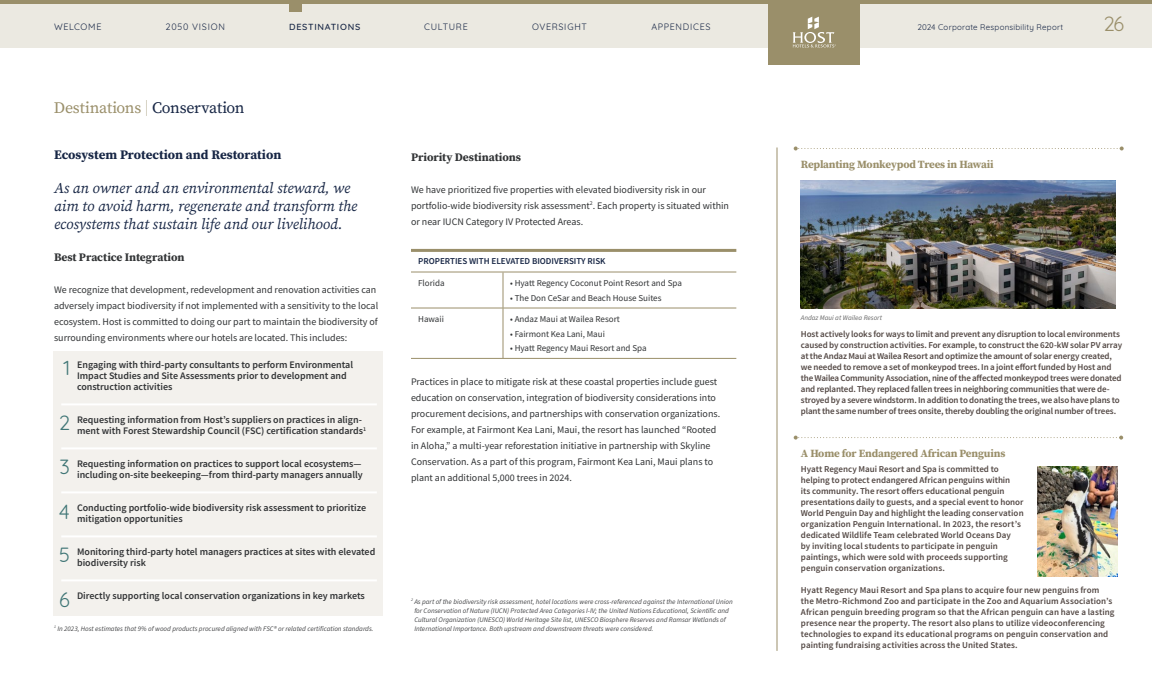
<style>
.page{position:relative;width:1152px;height:684px;background:#fff}
.page>*{position:absolute;margin:0;border:0;box-sizing:border-box;transform-origin:0 0}
.t1{font:20px/43.5px "Quicksand";color:#407676}
.t2{font:20px "Quicksand";color:#9a8f6a}
.t3{font:16px "Source Serif Pro";letter-spacing:-.015em;color:#9a8f6a}
.t4{font:italic 15px/18px "Source Serif Pro";color:#172645}
.t5{font:700 13px "Source Serif Pro";color:#172645}
.t6{font:700 11.5px "Source Serif Pro";letter-spacing:-.005em;color:#313335}
.t7{font:700 11px "Source Serif Pro";letter-spacing:-.015em;color:#9a8f6a}
.t8{font:10px/16px "Source Sans Pro";color:#313335}
.t9{font:600 10px/11px "Source Sans Pro";color:#313335}
.t10{font:600 9px/11px "Source Sans Pro";color:#534844}
.t11{font:9px "Source Sans Pro";color:#313335}
.t12{font:9px "Quicksand";letter-spacing:.075em;color:#172645}
.t13{font:600 9px "Source Sans Pro";color:#172645}
.t14{font:500 9px "Quicksand";letter-spacing:.085em;color:#172645}
.t15{font:8px "Quicksand";letter-spacing:.03em;color:#172645}
.t16{font:italic 7px/9px "Source Sans Pro";color:#464749}
.t17{font:italic 7px "Source Sans Pro";color:#676767}
.s1{font-weight:200}
.s2{color:#172645}
</style>
<div class="page">
<svg style="left:794px;top:146px;width:330px;height:4px"></svg>
<svg style="left:794px;top:436px;width:329px;height:4px"></svg>
<img style="left:801px;top:180px;width:315px;height:128px">
<div style="left:53px;top:351px;width:330px;height:265px;background:#f3f1ed"></div>
<hr style="left:61px;top:403px;width:316px;height:2px;background:#fff">
<hr style="left:61px;top:447px;width:316px;height:2px;background:#fff">
<hr style="left:61px;top:491px;width:316px;height:2px;background:#fff">
<hr style="left:61px;top:535px;width:316px;height:2px;background:#fff">
<hr style="left:61px;top:579px;width:316px;height:2px;background:#fff">
<hr style="left:411px;top:272px;width:92px;height:1px;background:#9a8f6a">
<hr style="left:503px;top:272px;width:233px;height:1px;background:#9a8f6a">
<hr style="left:411px;top:308px;width:92px;height:1px;background:#9a8f6a">
<hr style="left:503px;top:308px;width:233px;height:1px;background:#9a8f6a">
<hr style="left:503px;top:273px;width:1px;height:35px;background:#9a8f6a">
<hr style="left:503px;top:308px;width:1px;height:50px;background:#9a8f6a">
<hr style="left:411px;top:358px;width:92px;height:1px;background:#9a8f6a">
<hr style="left:503px;top:358px;width:233px;height:1px;background:#9a8f6a">
<hr style="left:411px;top:249px;width:92px;height:3px;background:#9a8f6a">
<hr style="left:503px;top:249px;width:233px;height:3px;background:#9a8f6a">
<hr style="left:777px;top:147px;width:1px;height:504px;background:#9a8f6a">
<img style="left:1037px;top:467px;width:81px;height:109px">
<hr style="left:0;top:0;width:1152px;height:4px;background:#9a8f6a">
<div style="left:0;top:4px;width:1152px;height:43px;background:#ebe9e1"></div>
<div style="left:768px;top:0;width:92px;height:64px;background:#9a8f6a"></div>
<svg style="left:793px;top:17px;width:43px;height:30px"></svg>
<div style="left:289px;top:1px;width:13px;height:11px;background:#9a8f6a"></div>
<p class="t12" style="left:54px;top:20px;width:49px">WELCOME</p>
<p class="t12" style="left:166px;top:20px;width:61px">2050 VISION</p>
<p class="t14" style="left:289px;top:20px;width:73px">DESTINATIONS</p>
<p class="t12" style="left:424px;top:20px;width:45px">CULTURE</p>
<p class="t12" style="left:532px;top:20px;width:56px">OVERSIGHT</p>
<p class="t12" style="left:651px;top:20px;width:61px">APPENDICES</p>
<p class="t15" style="left:917px;top:21px;width:147px">2024 Corporate Responsibility Report</p>
<h1 class="t2" style="left:1103px;top:8px;width:22px">26</h1>
<h2 class="t3" style="left:54px;top:97px;width:192px">Destinations <span class="s1">|</span> <span class="s2">Conservation</span></h2>
<h3 class="t5" style="left:54px;top:146px;width:229px">Ecosystem Protection and Restoration</h3>
<h3 class="t4" style="left:54px;top:179px;width:305px">As an owner and an environmental steward, we aim to avoid harm, regenerate and transform the ecosystems that sustain life and our livelihood.</h3>
<p class="t6" style="left:54px;top:250px;width:132px">Best Practice Integration</p>
<p class="t8" style="left:54px;top:282px;width:326px">We recognize that development, redevelopment and renovation activities can adversely impact biodiversity if not implemented with a sensitivity to the local ecosystem. Host is committed to doing our part to maintain the biodiversity of surrounding environments where our hotels are located. This includes:</p>
<p class="t9" style="left:77px;top:360px;width:278px">Engaging with third-party consultants to perform Environmental<br>Impact Studies and Site Assessments prior to development and construction activities</p>
<p class="t9" style="left:77px;top:415px;width:291px">Requesting information from Host’s suppliers on practices in align&shy;ment with Forest Stewardship Council (FSC) certification standards<sup>1</sup></p>
<p class="t9" style="left:77px;top:459px;width:287px">Requesting information on practices to support local ecosystems— including on-site beekeeping—from third-party managers annually</p>
<p class="t9" style="left:77px;top:503px;width:291px">Conducting portfolio-wide biodiversity risk assessment to prioritize mitigation opportunities</p>
<p class="t9" style="left:77px;top:547px;width:300px">Monitoring third-party hotel managers practices at sites with elevated biodiversity risk</p>
<p class="t9" style="left:77px;top:591px;width:289px">Directly supporting local conservation organizations in key markets</p>
<h1 class="t1" style="left:63px;top:344px;width:8px">1</h1>
<h1 class="t1" style="left:59px;top:399px;width:13px">2</h1>
<h1 class="t1" style="left:60px;top:443px;width:12px">3</h1>
<h1 class="t1" style="left:59px;top:488px;width:13px">4<br>5</h1>
<h1 class="t1" style="left:59px;top:576px;width:12px">6</h1>
<p class="t16" style="left:54px;top:624px;width:321px"><sup>1</sup> In 2023, Host estimates that 9% of wood products procured aligned with FSC® or related certification standards.</p>
<p class="t6" style="left:411px;top:149px;width:111px">Priority Destinations</p>
<p class="t8" style="left:411px;top:181px;width:320px">We have prioritized five properties with elevated biodiversity risk in our portfolio-wide biodiversity risk assessment<sup>2</sup>. Each property is situated within or near IUCN Category IV Protected Areas.</p>
<p class="t13" style="left:418px;top:255px;width:189px">PROPERTIES WITH ELEVATED BIODIVERSITY RISK</p>
<p class="t11" style="left:418px;top:277px;width:28px">Florida</p>
<p class="t11" style="left:510px;top:277px;width:173px">• Hyatt Regency Coconut Point Resort and Spa</p>
<p class="t11" style="left:510px;top:292px;width:153px">• The Don CeSar and Beach House Suites</p>
<p class="t11" style="left:418px;top:313px;width:27px">Hawaii</p>
<p class="t11" style="left:510px;top:313px;width:111px">• Andaz Maui at Wailea Resort</p>
<p class="t11" style="left:510px;top:328px;width:96px">• Fairmont Kea Lani, Maui</p>
<p class="t11" style="left:510px;top:342px;width:138px">• Hyatt Regency Maui Resort and Spa</p>
<p class="t8" style="left:411px;top:373px;width:311px">Practices in place to mitigate risk at these coastal properties include guest education on conservation, integration of biodiversity considerations into procurement decisions, and partnerships with conservation organizations.<br>For example, at Fairmont Kea Lani, Maui, the resort has launched “Rooted in Aloha,” a multi-year reforestation initiative in partnership with Skyline Conservation. As a part of this program, Fairmont Kea Lani, Maui plans to plant an additional 5,000 trees in 2024.</p>
<p class="t16" style="left:414px;top:597px;width:320px;text-indent:-3px"><sup>2</sup> As part of the biodiversity risk assessment, hotel locations were cross-referenced against the International Union for Conservation of Nature (IUCN) Protected Area Categories I-IV; the United Nations Educational, Scientific and Cultural Organization (UNESCO) World Heritage Site list, UNESCO Biosphere Reserves and Ramsar Wetlands of International Importance. Both upstream and downstream threats were considered.</p>
<p class="t7" style="left:801px;top:157px;width:194px">Replanting Monkeypod Trees in Hawaii</p>
<p class="t17" style="left:801px;top:313px;width:83px">Andaz Maui at Wailea Resort</p>
<p class="t10" style="left:801px;top:328px;width:323px">Host actively looks for ways to limit and prevent any disruption to local environments caused by construction activities. For example, to construct the 620-kW solar PV array at the Andaz Maui at Wailea Resort and optimize the amount of solar energy created, we needed to remove a set of monkeypod trees. In a joint effort funded by Host and the Wailea Community Association, nine of the affected monkeypod trees were donated and replanted. They replaced fallen trees in neighboring communities that were de&shy;stroyed by a severe windstorm. In addition to donating the trees, we also have plans to plant the same number of trees onsite, thereby doubling the original number of trees.</p>
<p class="t7" style="left:801px;top:446px;width:206px">A Home for Endangered African Penguins</p>
<p class="t10" style="left:801px;top:464px;width:224px">Hyatt Regency Maui Resort and Spa is committed to helping to protect endangered African penguins within<br>its community. The resort offers educational penguin presentations daily to guests, and a special event to honor World Penguin Day and highlight the leading conservation organization Penguin International. In 2023, the resort’s dedicated Wildlife Team celebrated World Oceans Day<br>by inviting local students to participate in penguin paintings, which were sold with proceeds supporting penguin conservation organizations.</p>
<p class="t10" style="left:801px;top:584px;width:315px">Hyatt Regency Maui Resort and Spa plans to acquire four new penguins from the Metro-Richmond Zoo and participate in the Zoo and Aquarium Association’s African penguin breeding program so that the African penguin can have a lasting presence near the property. The resort also plans to utilize videoconferencing technologies to expand its educational programs on penguin conservation and painting fundraising activities across the United States.</p>
</div>
